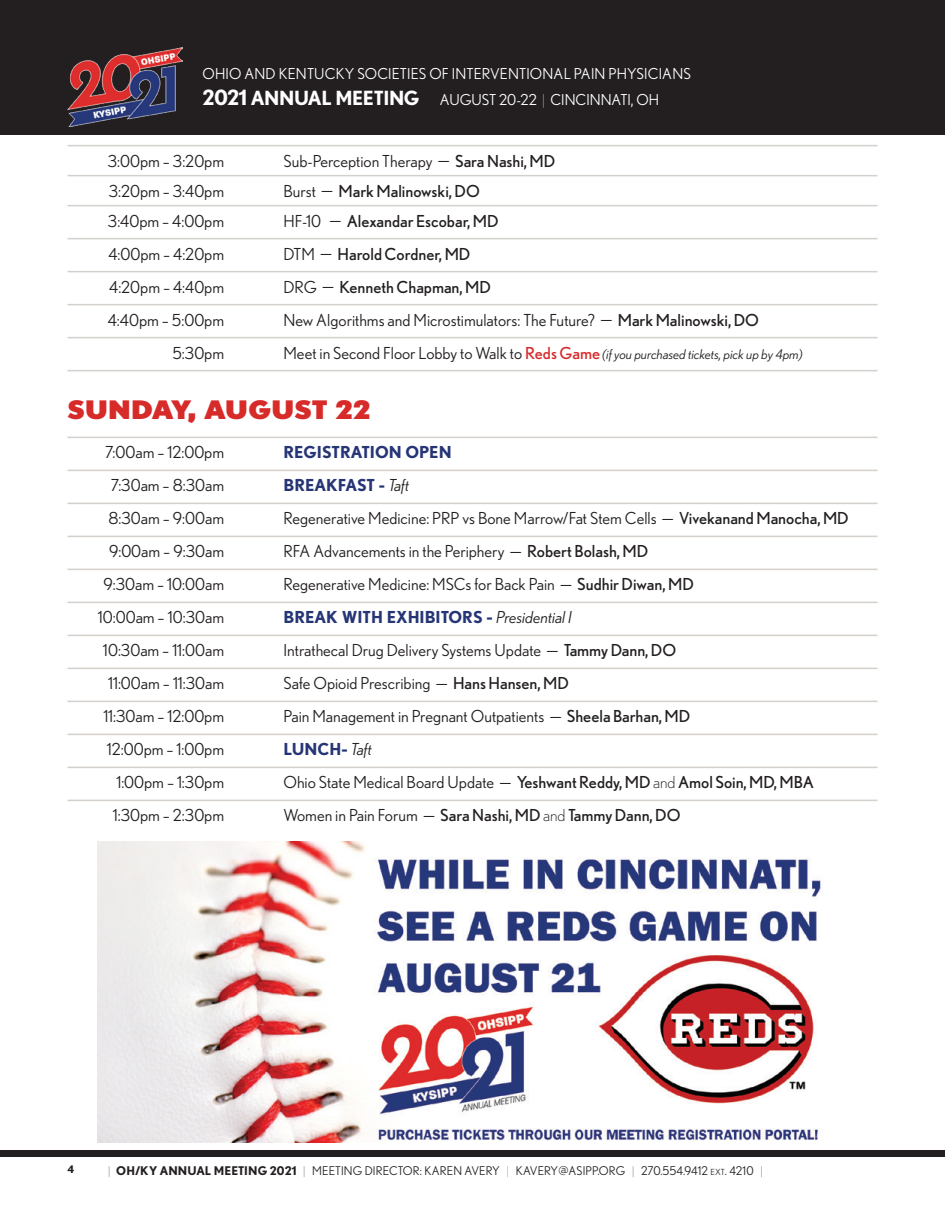
<style>
.page{position:relative;width:945px;height:1215px;background:#fff}
.page>*{position:absolute;margin:0;border:0;box-sizing:border-box;transform-origin:0 0}
.t1{font:900 25.5px "Nobel";letter-spacing:.01em;color:#d72b2a;scale:1.1 1}
.t2{font:16.5px "Nobel";color:#231f20}
.t3{font:16.5px "Nobel";color:#231f20}
.t4{font:700 16.5px "Nobel";color:#263575}
.t5{font:15px/25.2px "Nobel";letter-spacing:.01em;color:#fff}
.t6{font:italic 13.5px "Nobel";color:#231f20}
.t7{font:12px "Nobel";letter-spacing:.01em;color:#231f20}
.t8{font:700 10.5px "Nobel";color:#231f20;scale:1.1 1}
.s1{font-weight:700;font-size:21px}
.s2{font-weight:700;font-size:19.5px}
.s3{font-weight:200}
.s4{font-family:"Bernhard Got URW";font-weight:300}
.s5{font-style:inherit}
.s6{font-style:normal;font-size:16.5px}
.s7{font-style:normal;font-size:16.5px;color:#d7292a}
.s8{font-weight:400;font-style:italic;color:#231f20}
.s9{font-weight:300}
.s10{font-weight:700}
.s11{font-size:8.4px}
</style>
<div class="page">
<div style="left:0;top:0;width:945px;height:135px;background:#231f20"></div>
<img style="left:67px;top:47px;width:115px;height:79px">
<div style="left:0;top:1150px;width:945px;height:7px;background:#231f20"></div>
<hr style="left:68px;top:145px;width:810px;height:1px;background:#d4d0cb">
<hr style="left:68px;top:175px;width:810px;height:1px;background:#d4d0cb">
<hr style="left:68px;top:205px;width:810px;height:1px;background:#d4d0cb">
<hr style="left:68px;top:238px;width:810px;height:1px;background:#d4d0cb">
<hr style="left:68px;top:271px;width:810px;height:1px;background:#d4d0cb">
<hr style="left:68px;top:304px;width:810px;height:1px;background:#d4d0cb">
<hr style="left:68px;top:337px;width:810px;height:1px;background:#d4d0cb">
<hr style="left:68px;top:370px;width:810px;height:1px;background:#d4d0cb">
<hr style="left:68px;top:437px;width:810px;height:1px;background:#d4d0cb">
<hr style="left:68px;top:470px;width:810px;height:1px;background:#d4d0cb">
<hr style="left:68px;top:503px;width:810px;height:1px;background:#d4d0cb">
<hr style="left:68px;top:536px;width:810px;height:1px;background:#d4d0cb">
<hr style="left:68px;top:569px;width:810px;height:1px;background:#d4d0cb">
<hr style="left:68px;top:602px;width:810px;height:1px;background:#d4d0cb">
<hr style="left:68px;top:635px;width:810px;height:1px;background:#d4d0cb">
<hr style="left:68px;top:668px;width:810px;height:1px;background:#d4d0cb">
<hr style="left:68px;top:701px;width:810px;height:1px;background:#d4d0cb">
<hr style="left:68px;top:734px;width:810px;height:1px;background:#d4d0cb">
<hr style="left:68px;top:767px;width:810px;height:1px;background:#d4d0cb">
<hr style="left:68px;top:800px;width:810px;height:1px;background:#d4d0cb">
<img style="left:98px;top:842px;width:723px;height:300px">
<p class="t5" style="left:203px;top:61px;width:490px">OHIO AND KENTUCKY SOCIETIES OF INTERVENTIONAL PAIN PHYSICIANS<br><span class="s1">2021</span> <span class="s2">ANNUAL MEETING</span> AUGUST 20-22 <span class="s3">|</span> CINCINNATI, OH</p>
<p class="t2" style="left:108px;top:151px;width:118px">3:00pm – 3:20pm</p>
<p class="t2" style="left:284px;top:151px;width:273px">Sub-Perception Therapy <span class="s4">―</span> <span class="s5">Sara Nashi, MD</span></p>
<p class="t2" style="left:109px;top:181px;width:117px">3:20pm – 3:40pm</p>
<p class="t3" style="left:284px;top:181px;width:198px"><span class="s5">Burst</span> <span class="s4">―</span> Mark Malinowski, DO</p>
<p class="t2" style="left:108px;top:211px;width:118px">3:40pm – 4:00pm</p>
<p class="t3" style="left:284px;top:211px;width:217px"><span class="s5">HF-10</span> <span class="s4">―</span> Alexandar Escobar, MD</p>
<p class="t2" style="left:108px;top:244px;width:117px">4:00pm – 4:20pm</p>
<p class="t3" style="left:284px;top:244px;width:188px"><span class="s5">DTM</span> <span class="s4">―</span> Harold Cordner, MD</p>
<p class="t2" style="left:109px;top:277px;width:116px">4:20pm – 4:40pm</p>
<p class="t3" style="left:284px;top:277px;width:209px"><span class="s5">DRG</span> <span class="s4">―</span> Kenneth Chapman, MD</p>
<p class="t2" style="left:108px;top:310px;width:118px">4:40pm – 5:00pm</p>
<p class="t2" style="left:284px;top:310px;width:477px">New Algorithms and Microstimulators: The Future? <span class="s4">―</span> <span class="s5">Mark Malinowski, DO</span></p>
<p class="t2" style="left:172px;top:343px;width:53px">5:30pm</p>
<p class="t6" style="left:284px;top:346px;width:521px"><span class="s6">Meet in Second Floor Lobby to Walk to</span> <span class="s7">Reds Game</span> (if you purchased tickets, pick up by 4pm)</p>
<p class="t1" style="left:68px;top:395px;width:277px">SUNDAY, AUGUST 22</p>
<p class="t2" style="left:105px;top:443px;width:121px">7:00am – 12:00pm</p>
<p class="t4" style="left:284px;top:443px;width:170px">REGISTRATION OPEN</p>
<p class="t2" style="left:111px;top:476px;width:115px">7:30am – 8:30am</p>
<p class="t4" style="left:284px;top:476px;width:127px">BREAKFAST - <span class="s8">Taft</span></p>
<p class="t2" style="left:108px;top:509px;width:117px">8:30am – 9:00am</p>
<p class="t2" style="left:284px;top:509px;width:567px">Regenerative Medicine: PRP vs Bone Marrow/Fat Stem Cells <span class="s4">―</span> <span class="s5">Vivekanand Manocha, MD</span></p>
<p class="t2" style="left:109px;top:542px;width:117px">9:00am – 9:30am</p>
<p class="t2" style="left:284px;top:542px;width:366px">RFA Advancements in the Periphery <span class="s4">―</span> <span class="s5">Robert Bolash, MD</span></p>
<p class="t2" style="left:103px;top:575px;width:122px">9:30am – 10:00am</p>
<p class="t2" style="left:284px;top:575px;width:412px">Regenerative Medicine: MSCs for Back Pain <span class="s4">―</span> <span class="s5">Sudhir Diwan, MD</span></p>
<p class="t2" style="left:98px;top:608px;width:128px">10:00am – 10:30am</p>
<p class="t4" style="left:283px;top:608px;width:290px">BREAK WITH EXHIBITORS - <span class="s8">Presidential I</span></p>
<p class="t2" style="left:103px;top:641px;width:123px">10:30am – 11:00am</p>
<p class="t2" style="left:284px;top:641px;width:394px">Intrathecal Drug Delivery Systems Update <span class="s4">―</span> <span class="s5">Tammy Dann, DO</span></p>
<p class="t2" style="left:108px;top:674px;width:117px">11:00am – 11:30am</p>
<p class="t2" style="left:284px;top:674px;width:287px">Safe Opioid Prescribing <span class="s4">―</span> <span class="s5">Hans Hansen, MD</span></p>
<p class="t2" style="left:103px;top:707px;width:122px">11:30am – 12:00pm</p>
<p class="t2" style="left:284px;top:707px;width:408px">Pain Management in Pregnant Outpatients <span class="s4">―</span> <span class="s5">Sheela Barhan, MD</span></p>
<p class="t2" style="left:107px;top:740px;width:119px">12:00pm – 1:00pm</p>
<p class="t4" style="left:283px;top:740px;width:90px">LUNCH- <span class="s8">Taft</span></p>
<p class="t2" style="left:116px;top:773px;width:109px">1:00pm – 1:30pm</p>
<p class="t3" style="left:284px;top:773px;width:532px"><span class="s5">Ohio State Medical Board Update</span> <span class="s4">―</span> Yeshwant Reddy, MD <span class="s9">and</span> Amol Soin, MD, MBA</p>
<p class="t2" style="left:113px;top:806px;width:113px">1:30pm – 2:30pm</p>
<p class="t3" style="left:284px;top:806px;width:399px"><span class="s5">Women in Pain Forum</span> <span class="s4">―</span> Sara Nashi, MD <span class="s9">and</span> Tammy Dann, DO</p>
<p class="t8" style="left:68px;top:1163px;width:8px">4</p>
<p class="t7" style="left:108px;top:1163px;width:656px"><span class="s3">|</span> <span class="s10">OH/KY ANNUAL MEETING 2021</span> <span class="s3">|</span> MEETING DIRECTOR: KAREN AVERY <span class="s3">|</span> KAVERY@ASIPP.ORG <span class="s3">|</span> 270.554.9412 <span class="s11">ext</span>. 4210 <span class="s3">|</span></p>
</div>
